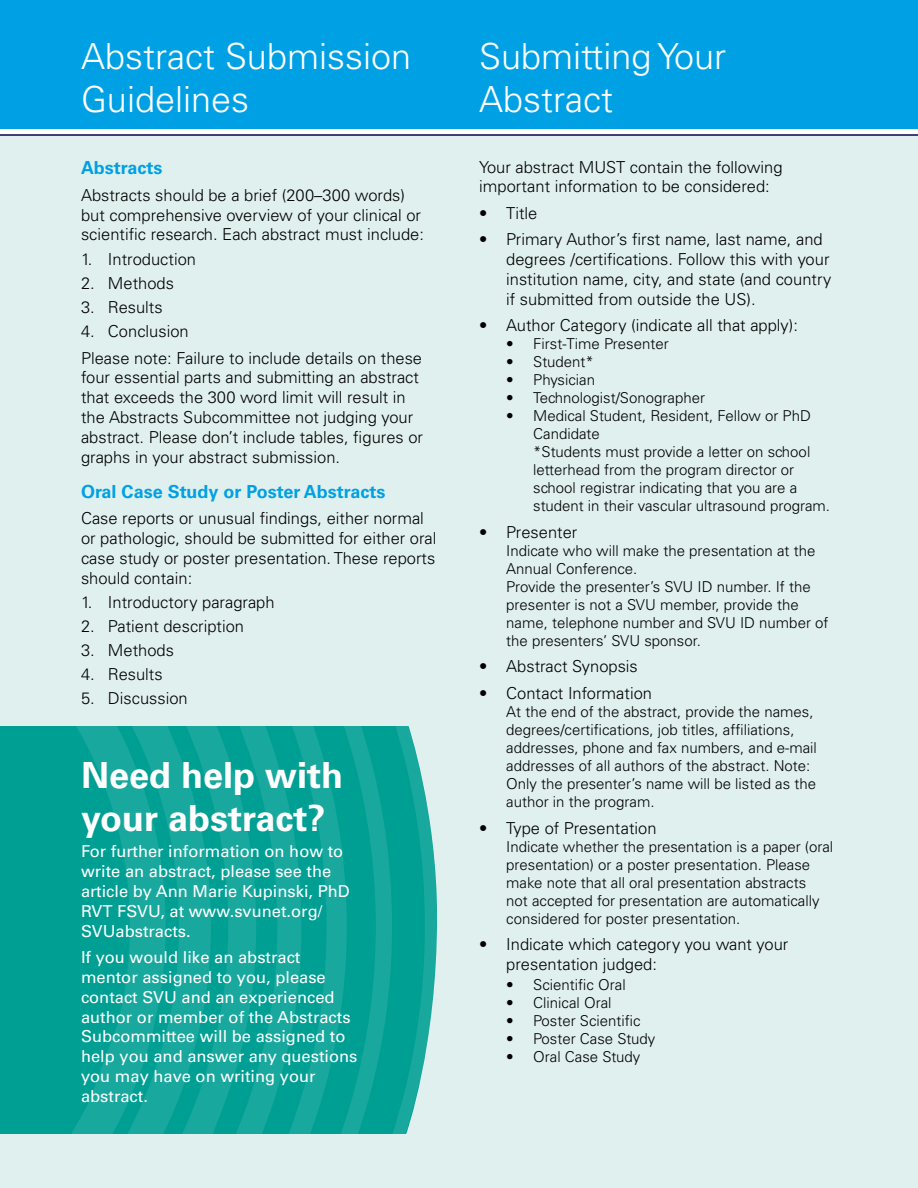
<style>
.page{position:relative;width:918px;height:1188px;background:#fff}
.page>*{position:absolute;margin:0;border:0;box-sizing:border-box;transform-origin:0 0}
.t1{font:300 36px/43.2px "Univers";color:#fff}
.t2{font:700 36px/43.2px "Univers";color:#fff}
.t3{font:700 18px "Univers";color:#00a1e4}
.t4{font:300 16.5px/19.8px "Univers";color:#000}
.t5{font:16.5px/19.8px "Univers";color:#fff}
.t6{font:300 15px/18px "Univers";color:#000}
</style>
<div class="page">
<div style="left:0;top:135px;width:918px;height:1053px;background:#e0f0ee"></div>
<div style="left:0;top:0;width:918px;height:129px;background:#00a1e4"></div>
<hr style="left:0;top:134px;width:918px;height:2px;background:#0f004e">
<div style="left:0;top:726px;width:69px;height:408px;background:#009f93"></div>
<svg style="left:69px;top:726px;width:368px;height:408px;background:#11a59a"></svg>
<h1 class="t1" style="left:81px;top:35px;width:332px">Abstract Submission<br>Guidelines</h1>
<p class="t3" style="left:81px;top:157px;width:83px">Abstracts</p>
<p class="t4" style="left:81px;top:185px;width:345px">Abstracts should be a brief (200–300 words) but comprehensive overview of your clinical or scientific research. Each abstract must include:</p>
<p class="t4" style="left:81px;top:249px;width:117px">1. Introduction</p>
<p class="t4" style="left:81px;top:273px;width:95px">2. Methods</p>
<p class="t4" style="left:81px;top:297px;width:83px">3. Results</p>
<p class="t4" style="left:81px;top:318px;width:343px;line-height:26.5px">4. Conclusion<br>Please note: Failure to include details on these</p>
<p class="t4" style="left:81px;top:368px;width:344px">four essential parts and submitting an abstract that exceeds the 300 word limit will result in the Abstracts Subcommittee not judging your abstract. Please don’t include tables, figures or graphs in your abstract submission.</p>
<p class="t3" style="left:81px;top:481px;width:306px">Oral Case Study or Poster Abstracts</p>
<p class="t4" style="left:81px;top:508px;width:357px">Case reports or unusual findings, either normal or pathologic, should be submitted for either oral case study or poster presentation. These reports should contain:</p>
<p class="t4" style="left:81px;top:592px;width:195px">1. Introductory paragraph</p>
<p class="t4" style="left:81px;top:616px;width:165px">2. Patient description</p>
<p class="t4" style="left:81px;top:640px;width:95px">3. Methods</p>
<p class="t4" style="left:81px;top:664px;width:83px">4. Results</p>
<p class="t4" style="left:81px;top:688px;width:108px">5. Discussion</p>
<h1 class="t2" style="left:81px;top:754px;width:264px">Need help with your abstract?</h1>
<p class="t5" style="left:81px;top:842px;width:270px">For further information on how to write an abstract, please see the article by Ann Marie Kupinski, PhD<br>RVT FSVU , at www.svunet.org/<br>SVU abstracts.</p>
<p class="t5" style="left:81px;top:947px;width:278px">If you would like an abstract mentor assigned to you, please contact SVU and an experienced author or member of the Abstracts<br>Subcommittee will be assigned to help you and answer any questions you may have on writing your abstract.</p>
<h1 class="t1" style="left:479px;top:35px;width:249px">Submitting Your<br>Abstract</h1>
<p class="t4" style="left:479px;top:157px;width:305px">Your abstract MUST contain the following important information to be considered:</p>
<p class="t4" style="left:479px;top:203px;width:60px">• Title</p>
<p class="t4" style="left:506px;top:230px;width:327px;text-indent:-27px">• Primary Author’s first name, last name, and degrees /certifications. Follow this with your institution name, city, and state (and country if submitted from outside the US).</p>
<p class="t4" style="left:479px;top:316px;width:320px">• Author Category (indicate all that apply):</p>
<p class="t6" style="left:506px;top:335px;width:164px">• First-Time Presenter</p>
<p class="t6" style="left:506px;top:353px;width:89px">• Student*</p>
<p class="t6" style="left:506px;top:371px;width:90px">• Physician</p>
<p class="t6" style="left:506px;top:389px;width:200px">• Technologist/Sonographer</p>
<p class="t6" style="left:533px;top:407px;width:298px;text-indent:-27px">• Medical Student, Resident, Fellow or PhD Candidate<br>*Students must provide a letter on school letterhead from the program director or school registrar indicating that you are a student in their vascular ultrasound program.</p>
<p class="t4" style="left:479px;top:522px;width:100px">• Presenter</p>
<p class="t6" style="left:506px;top:542px;width:324px">Indicate who will make the presentation at the Annual Conference.<br>Provide the presenter’s SVU ID number. If the presenter is not a SVU member, provide the name, telephone number and SVU ID number of the presenters’ SVU sponsor.</p>
<p class="t4" style="left:479px;top:657px;width:160px">• Abstract Synopsis</p>
<p class="t4" style="left:479px;top:683px;width:174px">• Contact Information</p>
<p class="t6" style="left:506px;top:703px;width:312px">At the end of the abstract, provide the names, degrees/certifications, job titles, affiliations, addresses, phone and fax numbers, and e-mail addresses of all authors of the abstract. Note:<br>Only the presenter’s name will be listed as the author in the program.</p>
<p class="t4" style="left:479px;top:818px;width:179px">• Type of Presentation</p>
<p class="t6" style="left:506px;top:837px;width:329px">Indicate whether the presentation is a paper (oral presentation) or a poster presentation. Please make note that all oral presentation abstracts<br>not accepted for presentation are automatically considered for poster presentation.</p>
<p class="t4" style="left:506px;top:934px;width:284px;text-indent:-27px">• Indicate which category you want your presentation judged:</p>
<p class="t6" style="left:506px;top:975px;width:121px">• Scientific Oral</p>
<p class="t6" style="left:506px;top:993px;width:107px">• Clinical Oral</p>
<p class="t6" style="left:506px;top:1011px;width:136px">• Poster Scientific</p>
<p class="t6" style="left:506px;top:1029px;width:151px">• Poster Case Study</p>
<p class="t6" style="left:506px;top:1047px;width:136px">• Oral Case Study</p>
</div>
